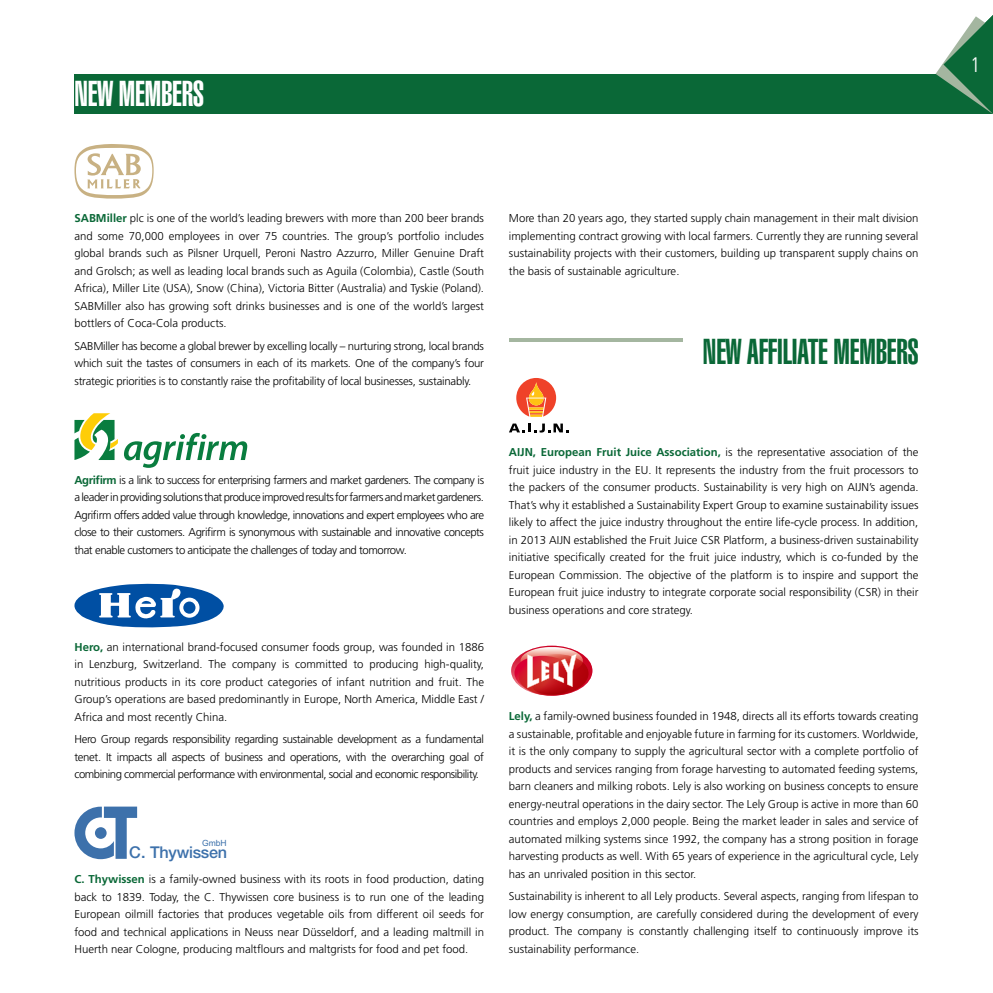
<style>
.page{position:relative;width:993px;height:993px;background:#fff}
.page>*{position:absolute;margin:0;border:0;box-sizing:border-box;transform-origin:0 0}
.t1{font:900 extra-condensed 35px "Swiss 911 BT";color:#0a6837}
.t2{font:900 extra-condensed 35px "Swiss 911 BT";color:#fff}
.t3{font:300 condensed 21px "Frutiger";color:#fff}
.t4{font:500 16.28px "Helvetica Neue";letter-spacing:-.015em;color:#3d71ab}
.t5{font:300 11.38px/17.5px "Frutiger";color:#000;text-align:justify}
.t6{font:8.58px "Arial";color:#3d71ab}
.s1{font-weight:700;color:#0a6837}
</style>
<div class="page">
<div style="left:74px;top:74px;width:918px;height:40px;background:#0a6837"></div>
<svg style="left:74px;top:144px;width:80px;height:54px"></svg>
<svg style="left:124px;top:433px;width:123px;height:34px"></svg>
<svg style="left:74px;top:413px;width:44px;height:47px"></svg>
<svg style="left:516px;top:378px;width:40px;height:39px"></svg>
<svg style="left:509px;top:423px;width:59px;height:9px"></svg>
<svg style="left:74px;top:583px;width:149px;height:44px"></svg>
<svg style="left:179px;top:597px;width:20px;height:20px"></svg>
<div style="left:183px;top:601px;width:12px;height:12px;background:#004fa3;border-radius:50%"></div>
<svg style="left:511px;top:645px;width:81px;height:51px"></svg>
<svg style="left:935px;top:16px;width:57px;height:98px"></svg>
<svg style="left:74px;top:806px;width:63px;height:52px"></svg>
<hr style="left:508px;top:339px;width:174px;height:3px;background:#a4b6a0">
<h1 class="t2" style="left:74px;top:74px;width:131px">NEW MEMBERS</h1>
<p class="t5" style="left:74px;top:209px;width:411px"><span class="s1">SABMiller</span> plc is one of the world’s leading brewers with more than 200 beer brands and some 70,000 employees in over 75 countries. The group’s portfolio includes global brands such as Pilsner Urquell, Peroni Nastro Azzurro, Miller Genuine Draft and Grolsch; as well as leading local brands such as Aguila (Colombia), Castle (South Africa), Miller Lite (USA), Snow (China), Victoria Bitter (Australia) and Tyskie (Poland).<br>SABMiller also has growing soft drinks businesses and is one of the world’s largest bottlers of Coca-Cola products.</p>
<p class="t5" style="left:74px;top:337px;width:411px">SABMiller has become a global brewer by excelling locally – nurturing strong, local brands which suit the tastes of consumers in each of its markets. One of the company’s four strategic priorities is to constantly raise the profitability of local businesses, sustainably.</p>
<p class="t5" style="left:74px;top:471px;width:411px"><span class="s1">Agrifirm</span> is a link to success for enterprising farmers and market gardeners. The company is a leader in providing solutions that produce improved results for farmers and market gardeners.<br>Agrifirm offers added value through knowledge, innovations and expert employees who are close to their customers. Agrifirm is synonymous with sustainable and innovative concepts that enable customers to anticipate the challenges of today and tomorrow.</p>
<p class="t5" style="left:74px;top:638px;width:411px"><span class="s1">Hero,</span> an international brand-focused consumer foods group, was founded in 1886 in Lenzburg, Switzerland. The company is committed to producing high-quality, nutritious products in its core product categories of infant nutrition and fruit. The Group’s operations are based predominantly in Europe, North America, Middle East / Africa and most recently China.</p>
<p class="t5" style="left:74px;top:730px;width:411px">Hero Group regards responsibility regarding sustainable development as a fundamental tenet. It impacts all aspects of business and operations, with the overarching goal of combining commercial performance with environmental, social and economic responsibility.</p>
<p class="t6" style="left:202px;top:836px;width:26px">GmbH</p>
<h3 class="t4" style="left:129px;top:841px;width:99px">C. Thywissen</h3>
<p class="t5" style="left:74px;top:870px;width:411px"><span class="s1">C. Thywissen</span> is a family-owned business with its roots in food production, dating back to 1839. Today, the C. Thywissen core business is to run one of the leading European oilmill factories that produces vegetable oils from different oil seeds for food and technical applications in Neuss near Düsseldorf, and a leading maltmill in Huerth near Cologne, producing maltflours and maltgrists for food and pet food.</p>
<p class="t5" style="left:508px;top:209px;width:411px">More than 20 years ago, they started supply chain management in their malt division implementing contract growing with local farmers. Currently they are running several sustainability projects with their customers, building up transparent supply chains on the basis of sustainable agriculture.</p>
<h1 class="t1" style="left:702px;top:332px;width:217px">NEW AFFILIATE MEMBERS</h1>
<p class="t5" style="left:508px;top:443px;width:411px"><span class="s1">AIJN, European Fruit Juice Association,</span> is the representative association of the fruit juice industry in the EU. It represents the industry from the fruit processors to the packers of the consumer products. Sustainability is very high on AIJN’s agenda.<br>That’s why it established a Sustainability Expert Group to examine sustainability issues likely to affect the juice industry throughout the entire life-cycle process. In addition, in 2013 AIJN established the Fruit Juice CSR Platform, a business-driven sustainability initiative specifically created for the fruit juice industry, which is co-funded by the European Commission. The objective of the platform is to inspire and support the European fruit juice industry to integrate corporate social responsibility (CSR) in their business operations and core strategy.</p>
<p class="t5" style="left:508px;top:707px;width:411px"><span class="s1">Lely,</span> a family-owned business founded in 1948, directs all its efforts towards creating a sustainable, profitable and enjoyable future in farming for its customers. Worldwide, it is the only company to supply the agricultural sector with a complete portfolio of products and services ranging from forage harvesting to automated feeding systems, barn cleaners and milking robots. Lely is also working on business concepts to ensure energy-neutral operations in the dairy sector. The Lely Group is active in more than 60 countries and employs 2,000 people. Being the market leader in sales and service of automated milking systems since 1992, the company has a strong position in forage harvesting products as well. With 65 years of experience in the agricultural cycle, Lely has an unrivaled position in this sector.</p>
<p class="t5" style="left:508px;top:887px;width:411px">Sustainability is inherent to all Lely products. Several aspects, ranging from lifespan to low energy consumption, are carefully considered during the development of every product. The company is constantly challenging itself to continuously improve its sustainability performance.</p>
<h2 class="t3" style="left:969px;top:53px;width:12px">1</h2>
</div>
